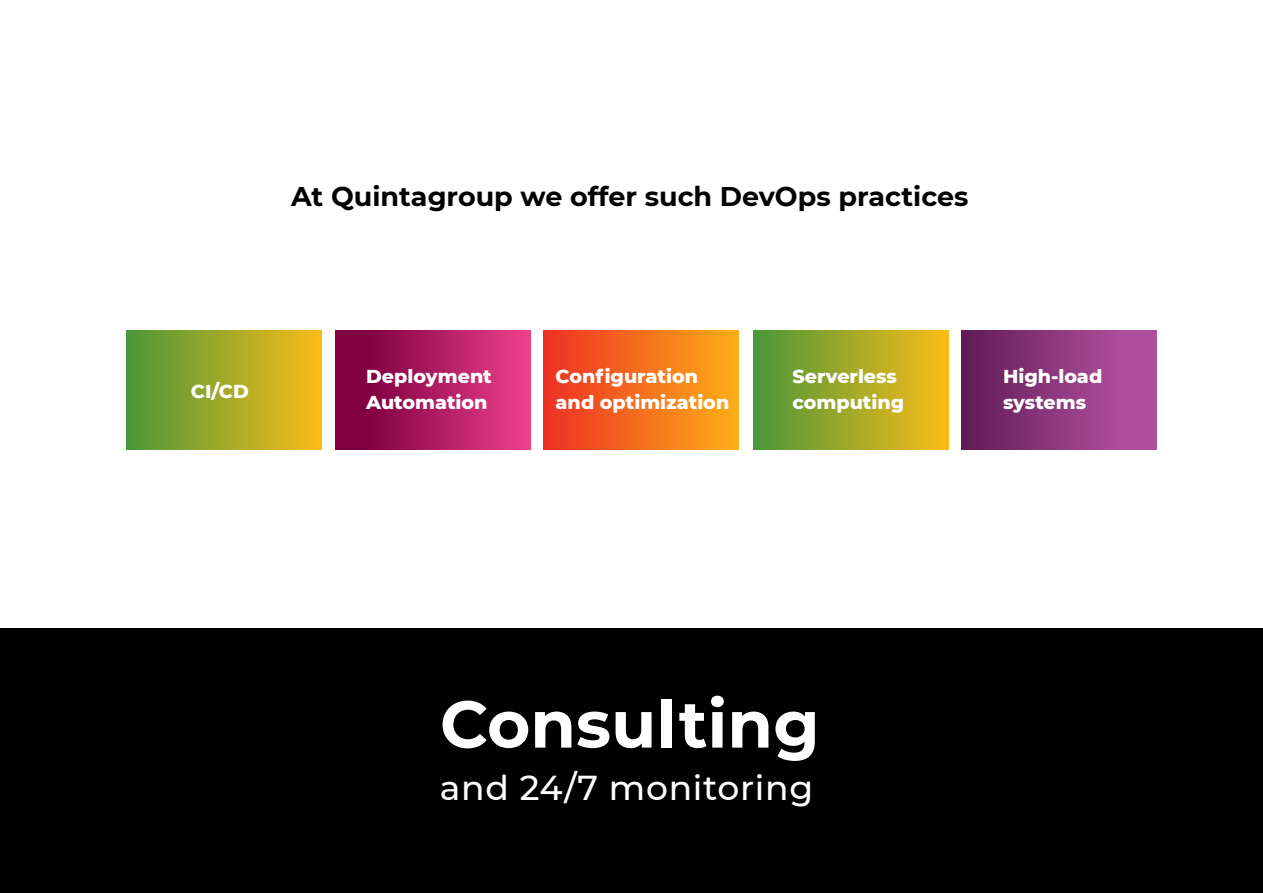
<style>
.page{position:relative;width:1263px;height:893px;background:#fff}
.page>*{position:absolute;margin:0;border:0;box-sizing:border-box;transform-origin:0 0}
.t1{font:700 66px "Montserrat";color:#fff}
.t2{font:500 34.5px "Montserrat";letter-spacing:.02em;color:#fff}
.t3{font:700 27px "Montserrat";color:#010101}
.t4{font:800 19.05px/26.5px "Montserrat";color:#fff}
</style>
<div class="page">
<div style="left:0;top:629px;width:1263px;height:264px;background:#010101"></div>
<div style="left:127px;top:331px;width:195px;height:119px;background:linear-gradient(to right,#4a9739,#fcbc18)"></div>
<div style="left:961px;top:331px;width:195px;height:119px;background:linear-gradient(to right,#611c57,#bb56a6)"></div>
<div style="left:335px;top:331px;width:195px;height:119px;background:linear-gradient(to right,#710037,#ec3f89)"></div>
<div style="left:753px;top:331px;width:195px;height:119px;background:linear-gradient(to right,#499739,#fbbc18)"></div>
<div style="left:544px;top:331px;width:195px;height:119px;background:linear-gradient(to right,#ee2f24,#fcaf17)"></div>
<h3 class="t3" style="left:291px;top:183px;width:679px">At Quintagroup we offer such DevOps practices</h3>
<p class="t4" style="left:191px;top:379px;width:59px">CI/CD</p>
<p class="t4" style="left:556px;top:362px;width:175px">Configuration and optimization</p>
<p class="t4" style="left:366px;top:363px;width:127px">Deployment<br>Automation</p>
<p class="t4" style="left:792px;top:363px;width:113px">Serverless computing</p>
<p class="t4" style="left:1003px;top:363px;width:101px">High-load systems</p>
<h1 class="t1" style="left:440px;top:692px;width:381px">Consulting</h1>
<h2 class="t2" style="left:440px;top:771px;width:375px">and 24/7 monitoring</h2>
</div>
